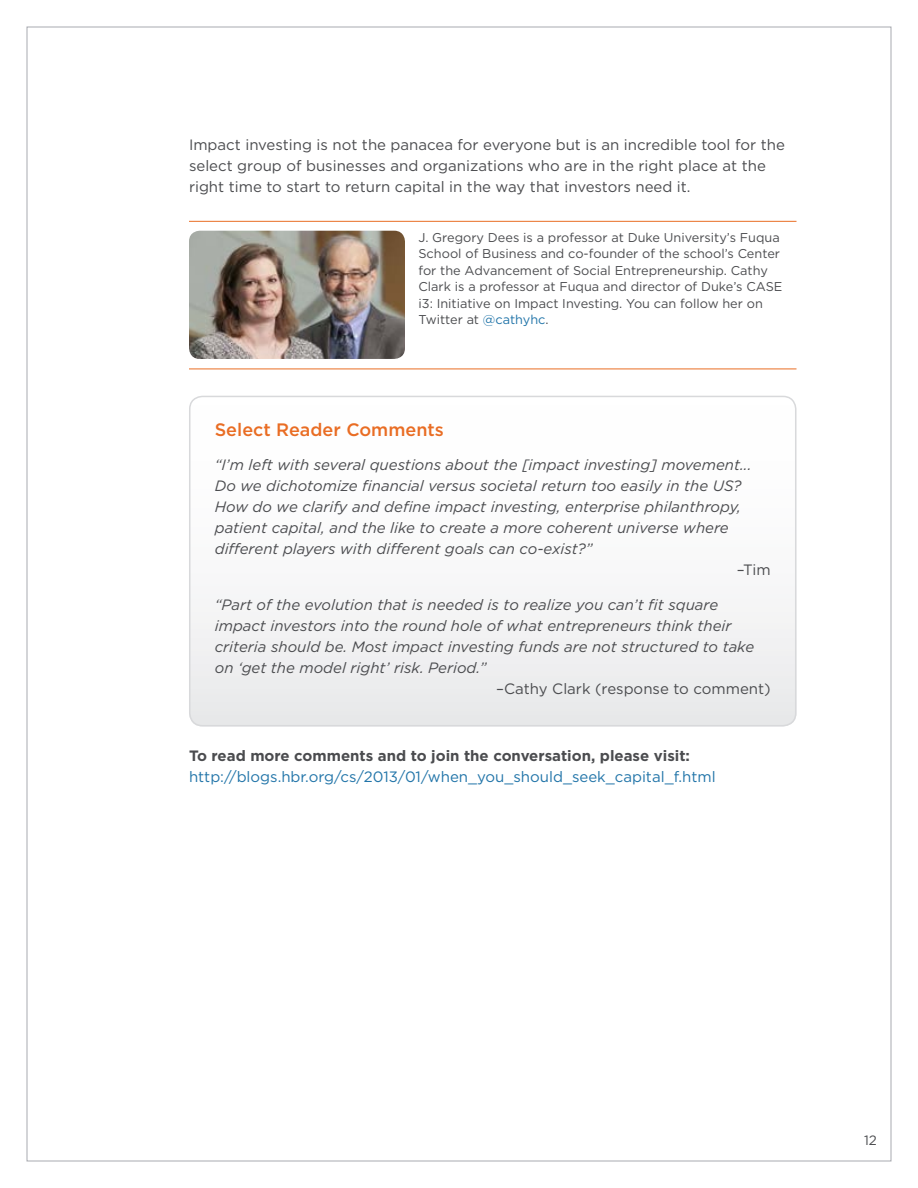
<style>
.page{position:relative;width:918px;height:1188px;background:#fff}
.page>*{position:absolute;margin:0;border:0;box-sizing:border-box;transform-origin:0 0}
.t1{font:500 18px "Gotham";color:#e96d24}
.t2{font:italic 15px "Gotham";color:#4b4c4f}
._08-BodyText{font:15px/21px "Gotham";color:#4b4c4f}
._08-BodyText-2{font:15px/21px "Gotham";color:#2275a9}
.t3{font:13.5px "Gotham";color:#4b4c4f}
._10a-AuthorBio-1pic{font:12.75px/16.5px "Gotham";color:#4b4c4f}
.s1{color:#2275a9}
.s2{font-weight:700;color:#4b4c4f}
</style>
<div class="page">
<hr style="left:189px;top:221px;width:607px;height:1px;background:#e96d24">
<hr style="left:189px;top:369px;width:607px;height:1px;background:#e96d24">
<img style="left:189px;top:231px;width:216px;height:128px">
<div style="left:189px;top:396px;width:607px;height:330px;background:linear-gradient(to bottom,#fff,#ebebec);border-radius:14px"></div>
<div style="left:189px;top:396px;width:607px;height:330px;border:2px solid #d8d9db;border-radius:13px"></div>
<p class="_08-BodyText" style="left:189px;top:134px;width:597px">Impact investing is not the panacea for everyone but is an incredible tool for the select group of businesses and organizations who are in the right place at the right time to start to return capital in the way that investors need it.</p>
<p class="_10a-AuthorBio-1pic" style="left:418px;top:229px;width:365px">J. Gregory Dees is a professor at Duke University’s Fuqua School of Business and co-founder of the school’s Center for the Advancement of Social Entrepreneurship. Cathy Clark is a professor at Fuqua and director of Duke’s CASE i3: Initiative on Impact Investing. You can follow her on Twitter at <span class="s1">@cathyhc</span>.</p>
<p class="t1" style="left:215px;top:418px;width:231px">Select Reader Comments</p>
<p class="t2" style="left:215px;top:455px;width:538px">“I’m left with several questions about the [impact investing] movement...</p>
<p class="t2" style="left:215px;top:476px;width:528px">Do we dichotomize financial versus societal return too easily in the US?</p>
<p class="t2" style="left:215px;top:497px;width:528px">How do we clarify and define impact investing, enterprise philanthropy,</p>
<p class="t2" style="left:215px;top:518px;width:516px">patient capital, and the like to create a more coherent universe where</p>
<p class="t2" style="left:215px;top:539px;width:379px">different players with different goals can co-exist?”</p>
<p class="_08-BodyText" style="left:737px;top:559px;width:36px">–Tim</p>
<p class="t2" style="left:215px;top:595px;width:505px">“Part of the evolution that is needed is to realize you can’t fit square</p>
<p class="t2" style="left:215px;top:616px;width:518px">impact investors into the round hole of what entrepreneurs think their</p>
<p class="t2" style="left:215px;top:637px;width:541px">criteria should be. Most impact investing funds are not structured to take</p>
<p class="t2" style="left:215px;top:658px;width:273px">on ‘get the model right’ risk. Period.”</p>
<p class="_08-BodyText" style="left:496px;top:678px;width:276px">–Cathy Clark (response to comment)</p>
<p class="_08-BodyText-2" style="left:189px;top:745px;width:528px"><span class="s2">To read more comments and to join the conversation, please visit: </span>http://blogs.hbr.org/cs/2013/01/when_you_should_seek_capital_f.html</p>
<p class="t3" style="left:864px;top:1131px;width:14px">12</p>
</div>
